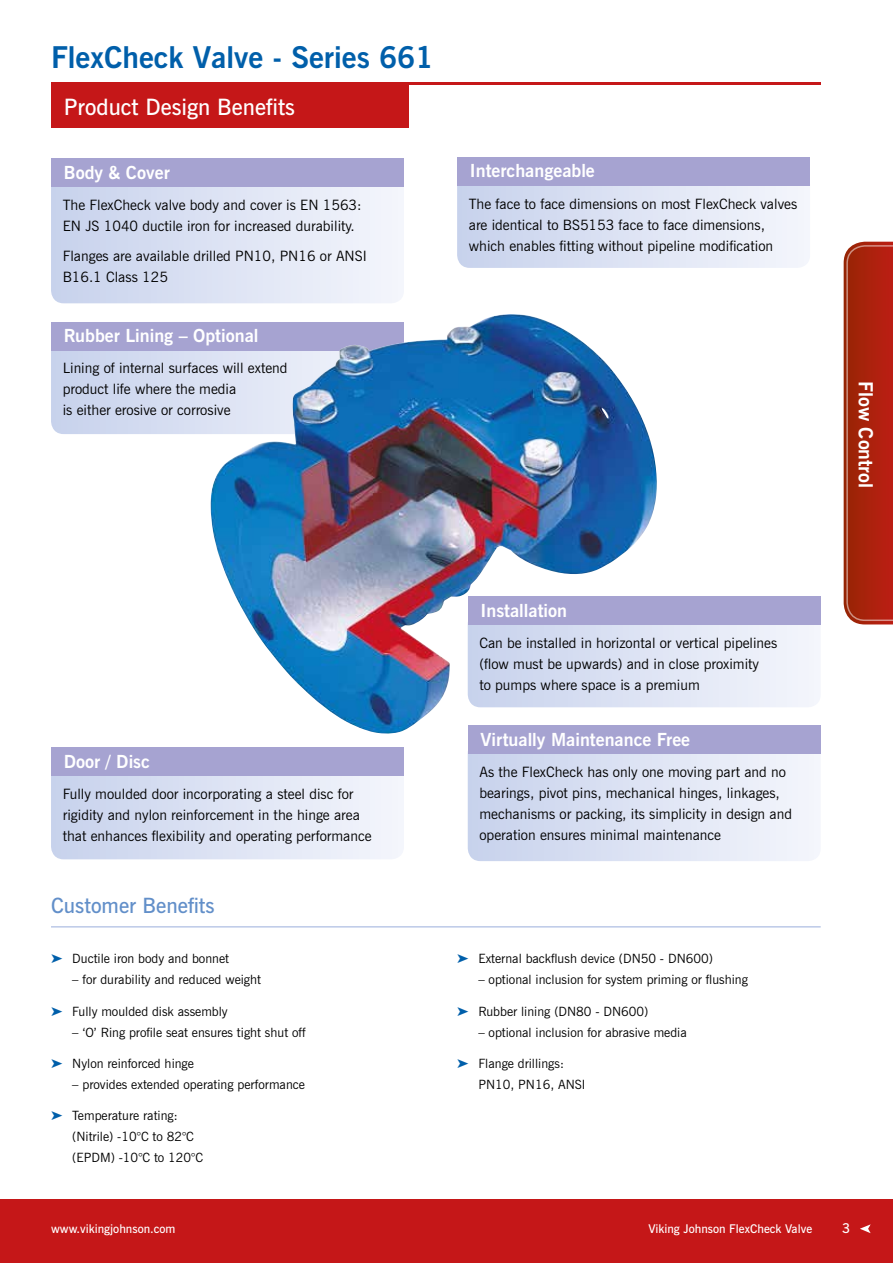
<style>
.page{position:relative;width:893px;height:1263px;background:#fff}
.page>*{position:absolute;margin:0;border:0;box-sizing:border-box;transform-origin:0 0}
.t1{font:700 30px "News Gothic BT";color:#005faa}
.t2{font:600 22.5px "News Gothic BT";color:#fff}
.t3{font:600 21px "News Gothic BT";color:#628fc9}
.t4{font:700 19.5px "News Gothic BT";color:#fff}
.t5{font:700 18px "News Gothic BT";color:#fff}
.t6{font:14.25px/21px "News Gothic BT";color:#000}
.t7{font:600 13.5px "News Gothic BT";color:#fff}
.t8{font:12.75px/21px "News Gothic BT";color:#000}
.t9{font:600 12px "News Gothic BT";color:#fff}
.s1{color:#005faa}
</style>
<div class="page">
<div style="left:51px;top:85px;width:357px;height:43px;background:#c51718"></div>
<hr style="left:51px;top:83px;width:770px;height:2px;background:#c51718">
<svg style="left:51px;top:187px;width:353px;height:116px;background:#dde3f4"></svg>
<svg style="left:457px;top:186px;width:353px;height:82px;background:#dde3f4"></svg>
<svg style="left:658px;top:625px;width:162px;height:82px"></svg>
<svg style="left:468px;top:754px;width:352px;height:107px;background:#dde3f4"></svg>
<svg style="left:51px;top:776px;width:353px;height:83px;background:#dde3f4"></svg>
<svg style="left:51px;top:350px;width:159px;height:84px;background:#d0d9ef"></svg>
<div style="left:51px;top:159px;width:353px;height:28px;background:#a6a3d1"></div>
<div style="left:457px;top:157px;width:353px;height:29px;background:#a6a3d1"></div>
<div style="left:468px;top:597px;width:353px;height:28px;background:#a6a3d1"></div>
<div style="left:468px;top:726px;width:353px;height:28px;background:#a6a3d1"></div>
<div style="left:51px;top:748px;width:353px;height:28px;background:#a6a3d1"></div>
<div style="left:51px;top:322px;width:353px;height:28px;background:#a6a3d1"></div>
<div style="left:0;top:1199px;width:893px;height:64px;background:#c51718"></div>
<svg style="left:860px;top:1224px;width:11px;height:9px"></svg>
<img style="left:210px;top:314px;width:448px;height:420px">
<hr style="left:51px;top:926px;width:770px;height:1px;background:#bcc9e8">
<svg style="left:844px;top:242px;width:49px;height:382px;background:#ab2712"></svg>
<h1 class="t1" style="left:51px;top:39px;width:384px">FlexCheck Valve - Series 661</h1>
<h2 class="t2" style="left:64px;top:93px;width:233px">Product Design Benefits</h2>
<p class="t5" style="left:64px;top:161px;width:108px">Body &amp; Cover</p>
<p class="t5" style="left:470px;top:160px;width:127px">Interchangeable</p>
<p class="t6" style="left:63px;top:194px;width:300px">The FlexCheck valve body and cover is EN 1563:<br>EN JS 1040 ductile iron for increased durability.</p>
<p class="t6" style="left:63px;top:245px;width:306px">Flanges are available drilled PN10, PN16 or ANSI<br>B16.1 Class 125</p>
<p class="t5" style="left:64px;top:324px;width:196px">Rubber Lining – Optional</p>
<p class="t6" style="left:63px;top:358px;width:226px">Lining of internal surfaces will extend product life where the media<br>is either erosive or corrosive</p>
<p class="t6" style="left:469px;top:193px;width:330px">The face to face dimensions on most FlexCheck valves are identical to BS5153 face to face dimensions, which enables fitting without pipeline modification</p>
<h3 class="t4" style="left:878px;top:381px;width:109px;rotate:90deg">Flow Control</h3>
<p class="t5" style="left:480px;top:599px;width:88px">Installation</p>
<p class="t6" style="left:479px;top:632px;width:299px">Can be installed in horizontal or vertical pipelines (flow must be upwards) and in close proximity<br>to pumps where space is a premium</p>
<p class="t5" style="left:64px;top:750px;width:88px">Door / Disc</p>
<p class="t6" style="left:63px;top:783px;width:310px">Fully moulded door incorporating a steel disc for rigidity and nylon reinforcement in the hinge area that enhances flexibility and operating performance</p>
<h3 class="t3" style="left:51px;top:893px;width:165px">Customer Benefits</h3>
<p class="t8" style="left:51px;top:948px;width:180px"><span class="s1">➤</span> Ductile iron body and bonnet</p>
<p class="t8" style="left:72px;top:969px;width:190px">– for durability and reduced weight</p>
<p class="t8" style="left:51px;top:1000px;width:178px"><span class="s1">➤</span> Fully moulded disk assembly</p>
<p class="t8" style="left:72px;top:1021px;width:235px">– ‘O’ Ring profile seat ensures tight shut off</p>
<p class="t8" style="left:51px;top:1053px;width:144px"><span class="s1">➤</span> Nylon reinforced hinge</p>
<p class="t8" style="left:72px;top:1074px;width:234px">– provides extended operating performance</p>
<p class="t8" style="left:72px;top:1105px;width:132px;text-indent:-21px"><span class="s1">➤</span> Temperature rating: (Nitrile) -10°C to 82°C (EPDM) -10°C to 120°C</p>
<p class="t5" style="left:480px;top:728px;width:211px">Virtually Maintenance Free</p>
<p class="t6" style="left:479px;top:761px;width:314px">As the FlexCheck has only one moving part and no bearings, pivot pins, mechanical hinges, linkages, mechanisms or packing, its simplicity in design and operation ensures minimal maintenance</p>
<p class="t8" style="left:457px;top:948px;width:257px"><span class="s1">➤</span> External backflush device (DN50 - DN600)</p>
<p class="t8" style="left:478px;top:969px;width:271px">– optional inclusion for system priming or flushing</p>
<p class="t8" style="left:457px;top:1000px;width:193px"><span class="s1">➤</span> Rubber lining (DN80 - DN600)</p>
<p class="t8" style="left:478px;top:1021px;width:210px">– optional inclusion for abrasive media</p>
<p class="t8" style="left:478px;top:1052px;width:109px;text-indent:-21px"><span class="s1">➤</span> Flange drillings:<br>PN10, PN16, ANSI</p>
<p class="t9" style="left:51px;top:1222px;width:126px">www.vikingjohnson.com</p>
<p class="t9" style="left:648px;top:1222px;width:165px">Viking Johnson FlexCheck Valve</p>
<p class="t7" style="left:842px;top:1220px;width:10px">3</p>
</div>
